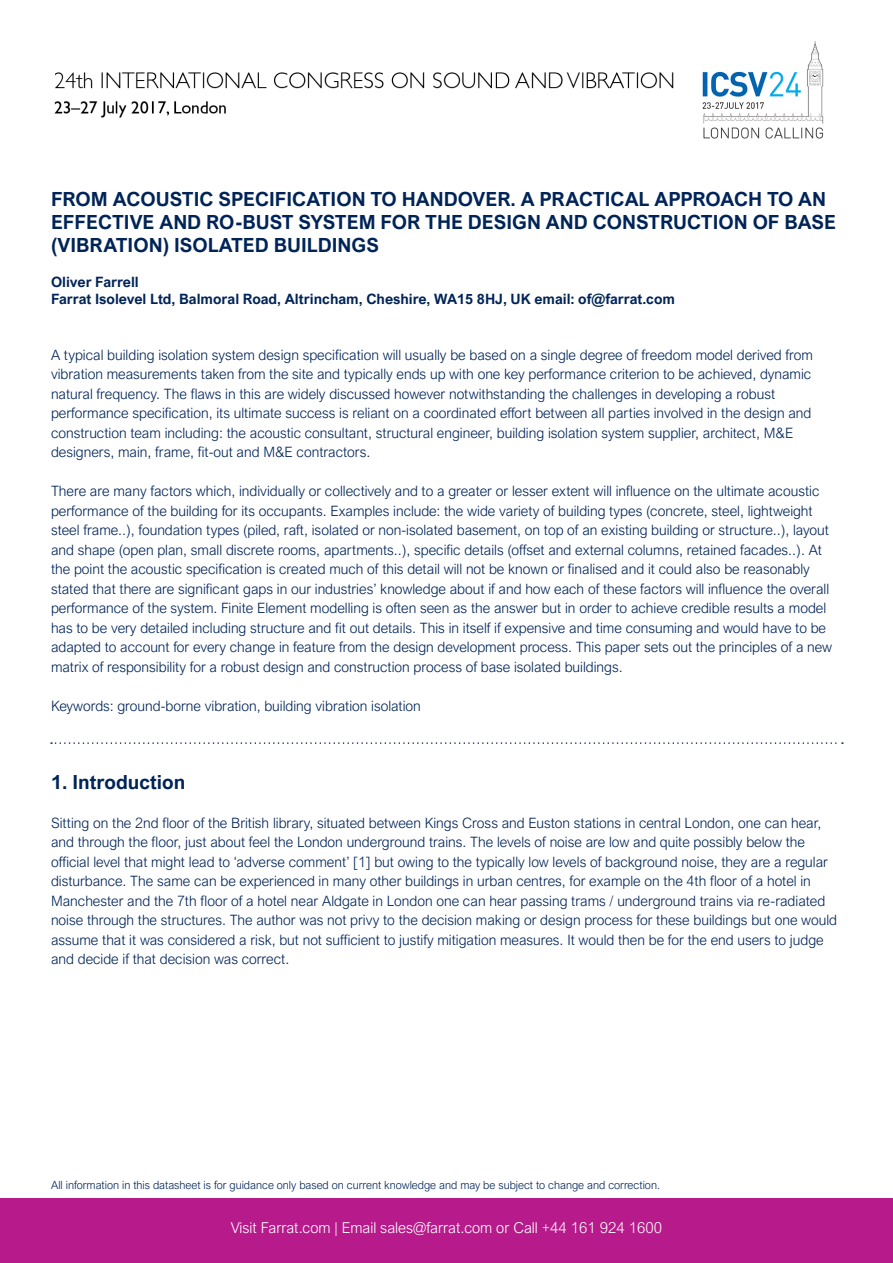
<style>
.page{position:relative;width:893px;height:1263px;background:#fff}
.page>*{position:absolute;margin:0;border:0;box-sizing:border-box;transform-origin:0 0}
.t1{font:700 19.5px/23.4px "Arial Nova";color:#002458}
.t2{font:300 15px "Arial Nova";color:#fff}
.t3{font:300 14.25px/19.5px "Arial Nova";color:#002458}
.t4{font:700 14.25px "Arial Nova";color:#002458}
.t5{font:300 11.25px "Arial Nova";color:#002458}
</style>
<div class="page">
<div style="left:0;top:1198px;width:893px;height:65px;background:#b61a8b"></div>
<img style="left:54px;top:41px;width:770px;height:98px">
<svg style="left:51px;top:742px;width:792px;height:2px"></svg>
<p class="t1" style="left:51px;top:187px;width:787px">FROM ACOUSTIC SPECIFICATION TO HANDOVER. A PRACTICAL APPROACH TO AN<br>EFFECTIVE AND RO-BUST SYSTEM FOR THE DESIGN AND CONSTRUCTION OF BASE (VIBRATION) ISOLATED BUILDINGS</p>
<p class="t4" style="left:51px;top:273px;width:89px">Oliver Farrell</p>
<p class="t4" style="left:51px;top:290px;width:625px">Farrat Isolevel Ltd, Balmoral Road, Altrincham, Cheshire, WA15 8HJ, UK email: of@farrat.com</p>
<p class="t3" style="left:51px;top:345px;width:763px">A typical building isolation system design specification will usually be based on a single degree of freedom model derived from vibration measurements taken from the site and typically ends up with one key performance criterion to be achieved, dynamic natural frequency. The flaws in this are widely discussed however notwithstanding the challenges in developing a robust performance specification, its ultimate success is reliant on a coordinated effort between all parties involved in the design and construction team including: the acoustic consultant, structural engineer, building isolation system supplier, architect, M&amp;E designers, main, frame, fit-out and M&amp;E contractors.</p>
<p class="t3" style="left:51px;top:481px;width:783px">There are many factors which, individually or collectively and to a greater or lesser extent will influence on the ultimate acoustic performance of the building for its occupants. Examples include: the wide variety of building types (concrete, steel, lightweight steel frame..), foundation types (piled, raft, isolated or non-isolated basement, on top of an existing building or structure..), layout and shape (open plan, small discrete rooms, apartments..), specific details (offset and external columns, retained facades..). At the point the acoustic specification is created much of this detail will not be known or finalised and it could also be reasonably stated that there are significant gaps in our industries’ knowledge about if and how each of these factors will influence the overall performance of the system. Finite Element modelling is often seen as the answer but in order to achieve credible results a model has to be very detailed including structure and fit out details. This in itself if expensive and time consuming and would have to be adapted to account for every change in feature from the design development process. This paper sets out the principles of a new matrix of responsibility for a robust design and construction process of base isolated buildings.</p>
<p class="t3" style="left:51px;top:696px;width:371px">Keywords: ground-borne vibration, building vibration isolation</p>
<p class="t1" style="left:51px;top:770px;width:136px">1. Introduction</p>
<p class="t3" style="left:51px;top:813px;width:787px">Sitting on the 2nd floor of the British library, situated between Kings Cross and Euston stations in central London, one can hear, and through the floor, just about feel the London underground trains. The levels of noise are low and quite possibly below the official level that might lead to ‘adverse comment’ [1] but owing to the typically low levels of background noise, they are a regular disturbance. The same can be experienced in many other buildings in urban centres, for example on the 4th floor of a hotel in Manchester and the 7th floor of a hotel near Aldgate in London one can hear passing trams / underground trains via re-radiated noise through the structures. The author was not privy to the decision making or design process for these buildings but one would assume that it was considered a risk, but not sufficient to justify mitigation measures. It would then be for the end users to judge and decide if that decision was correct.</p>
<p class="t5" style="left:51px;top:1178px;width:611px">All information in this datasheet is for guidance only based on current knowledge and may be subject to change and correction.</p>
<p class="t2" style="left:231px;top:1219px;width:433px">Visit Farrat.com | Email sales@farrat.com or Call +44 161 924 1600</p>
</div>
